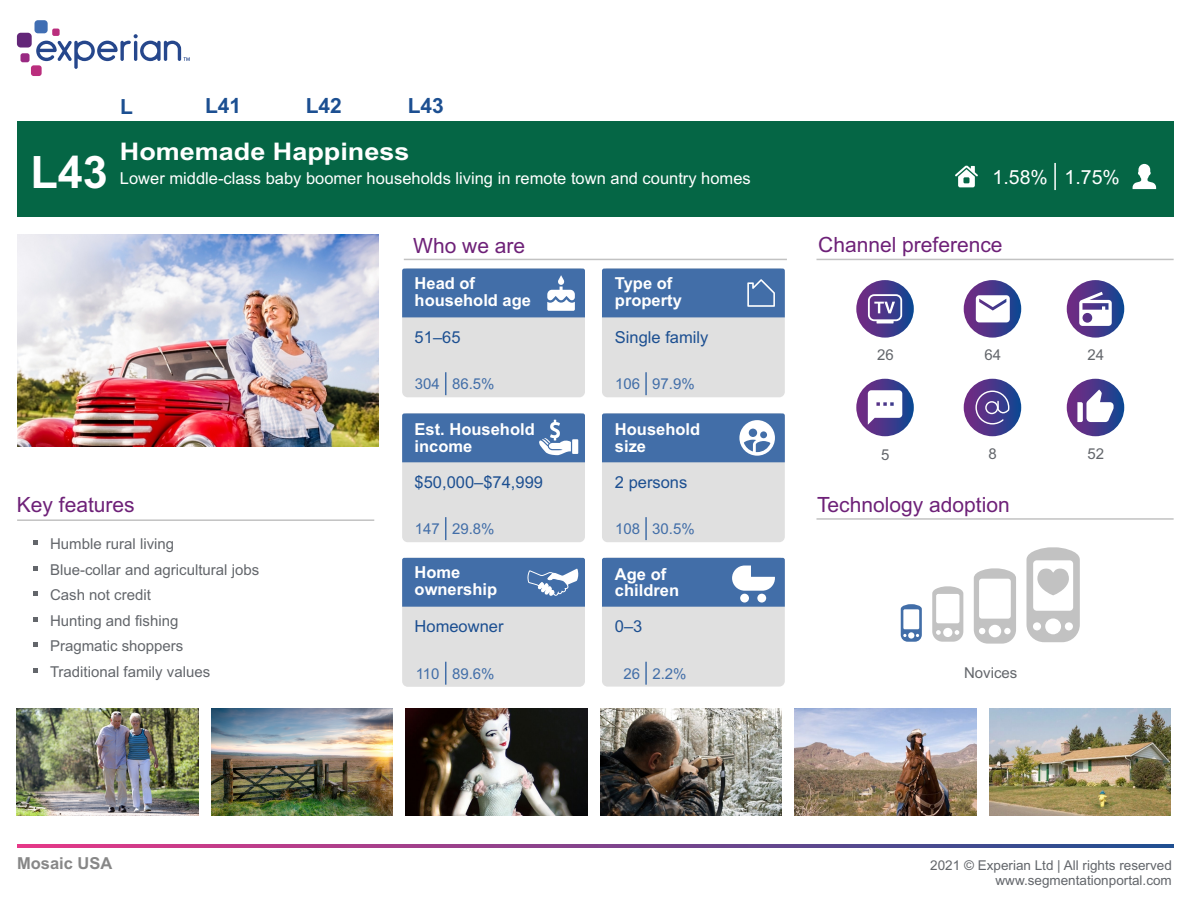
<style>
.page{position:relative;width:1188px;height:918px;background:#fff}
.page>*{position:absolute;margin:0;border:0;box-sizing:border-box;transform-origin:0 0}
.t1{font:700 45px "Arial";color:#fff}
.t2{font:700 24.3px "Arial";color:#fff;scale:1.11 1}
.t3{font:21px "Arial";color:#6e2178}
.t4{font:700 21px "Arial";color:#1c4f91}
.t5{font:19.5px "Arial";color:#fff}
.t6{font:700 16.5px/16.6px "Arial";color:#fff}
.t7{font:16.5px "Arial";color:#fff}
.t8{font:16.5px "Arial";color:#1c4f91}
.t9{font:700 16.5px "Arial";color:#878787}
.t10{font:15px "Arial";color:#63666b}
.t11{font:15px "Arial";color:#426ea8}
.t12{font:13.5px/15.1px "Arial";color:#63666b;text-align:right}
</style>
<div class="page">
<div style="left:602px;top:558px;width:183px;height:129px;background:#e0e0e0;border-radius:6px"></div>
<div style="left:402px;top:558px;width:183px;height:129px;background:#e0e0e0;border-radius:6px"></div>
<div style="left:602px;top:413px;width:183px;height:129px;background:#e0e0e0;border-radius:6px"></div>
<div style="left:402px;top:413px;width:183px;height:129px;background:#e0e0e0;border-radius:6px"></div>
<div style="left:602px;top:268px;width:183px;height:129px;background:#e0e0e0;border-radius:6px"></div>
<div style="left:402px;top:268px;width:183px;height:129px;background:#e0e0e0;border-radius:6px"></div>
<div style="left:602px;top:558px;width:183px;height:49px;background:#426ea8"></div>
<hr style="left:645px;top:662px;width:2px;height:23px;background:#426ea8">
<svg style="left:445px;top:662px;width:1px;height:23px"></svg>
<hr style="left:645px;top:517px;width:2px;height:23px;background:#426ea8">
<svg style="left:445px;top:517px;width:1px;height:23px"></svg>
<hr style="left:645px;top:372px;width:2px;height:23px;background:#426ea8">
<svg style="left:445px;top:372px;width:1px;height:23px"></svg>
<img style="left:1067px;top:379px;width:57px;height:57px;border-radius:50%">
<img style="left:964px;top:379px;width:57px;height:57px;border-radius:50%">
<img style="left:856px;top:379px;width:58px;height:57px;border-radius:50%">
<img style="left:1067px;top:280px;width:57px;height:58px;border-radius:50%">
<svg style="left:975px;top:390px;width:34px;height:35px"></svg>
<img style="left:856px;top:280px;width:58px;height:58px;border-radius:50%">
<img style="left:964px;top:280px;width:57px;height:58px;border-radius:50%">
<svg style="left:976px;top:295px;width:34px;height:27px"></svg>
<div style="left:602px;top:269px;width:183px;height:48px;background:#426ea8"></div>
<svg style="left:402px;top:558px;width:183px;height:49px;background:#4c75ac"></svg>
<svg style="left:602px;top:413px;width:183px;height:49px;background:#527aaf"></svg>
<svg style="left:402px;top:269px;width:183px;height:48px;background:#4d76ad"></svg>
<svg style="left:33px;top:668px;width:4px;height:5px"></svg>
<svg style="left:33px;top:643px;width:4px;height:4px"></svg>
<svg style="left:33px;top:617px;width:4px;height:4px"></svg>
<svg style="left:33px;top:592px;width:4px;height:4px"></svg>
<svg style="left:33px;top:566px;width:4px;height:4px"></svg>
<svg style="left:33px;top:541px;width:4px;height:4px"></svg>
<svg style="left:402px;top:413px;width:183px;height:49px;background:#4e77ad"></svg>
<svg style="left:732px;top:566px;width:43px;height:25px"></svg>
<div style="left:740px;top:594px;width:9px;height:9px;background:#fff;border-radius:50%"></div>
<div style="left:757px;top:594px;width:9px;height:9px;background:#fff;border-radius:50%"></div>
<svg style="left:1079px;top:292px;width:33px;height:34px"></svg>
<svg style="left:868px;top:390px;width:34px;height:35px"></svg>
<svg style="left:1077px;top:390px;width:37px;height:32px"></svg>
<svg style="left:868px;top:294px;width:34px;height:30px"></svg>
<hr style="left:816px;top:518px;width:358px;height:2px;background:#c2c2c2">
<hr style="left:404px;top:259px;width:383px;height:1px;background:#c2c2c2">
<hr style="left:816px;top:259px;width:358px;height:1px;background:#c2c2c2">
<hr style="left:17px;top:519px;width:357px;height:2px;background:#c2c2c2">
<img style="left:17px;top:234px;width:361px;height:213px">
<img style="left:211px;top:709px;width:182px;height:107px">
<img style="left:406px;top:709px;width:181px;height:107px">
<img style="left:600px;top:709px;width:182px;height:107px">
<img style="left:795px;top:709px;width:181px;height:107px">
<img style="left:989px;top:709px;width:182px;height:107px">
<img style="left:17px;top:709px;width:181px;height:107px">
<svg style="left:1027px;top:547px;width:53px;height:95px"></svg>
<svg style="left:974px;top:568px;width:42px;height:76px"></svg>
<svg style="left:932px;top:586px;width:31px;height:56px"></svg>
<svg style="left:901px;top:604px;width:21px;height:38px"></svg>
<div style="left:17px;top:121px;width:1157px;height:96px;background:#056645"></div>
<svg style="left:955px;top:165px;width:23px;height:22px"></svg>
<svg style="left:1133px;top:164px;width:23px;height:25px"></svg>
<hr style="left:1054px;top:163px;width:2px;height:27px;background:#fff">
<div style="left:35px;top:20px;width:13px;height:13px;background:#406eb3;border-radius:3px"></div>
<div style="left:17px;top:33px;width:15px;height:15px;background:#632678;border-radius:4px"></div>
<div style="left:21px;top:53px;width:9px;height:9px;background:#992982;border-radius:2px"></div>
<div style="left:31px;top:65px;width:11px;height:11px;background:#ba2e7d;border-radius:3px"></div>
<div style="left:52px;top:29px;width:8px;height:7px;background:#ba2e7d;border-radius:2px"></div>
<svg style="left:36px;top:34px;width:154px;height:35px"></svg>
<svg style="left:17px;top:845px;width:1157px;height:3px;background:#82438c"></svg>
<h1 class="t1" style="left:30px;top:155px;width:79px">L43</h1>
<h3 class="t4" style="left:120px;top:98px;width:14px">L</h3>
<h3 class="t4" style="left:205px;top:98px;width:38px">L41</h3>
<h3 class="t4" style="left:306px;top:98px;width:38px">L42</h3>
<h3 class="t4" style="left:408px;top:98px;width:38px">L43</h3>
<h2 class="t2" style="left:120px;top:142px;width:262px">Homemade Happiness</h2>
<p class="t7" style="left:120px;top:172px;width:632px">Lower middle-class baby boomer households living in remote town and country homes</p>
<h3 class="t5" style="left:993px;top:170px;width:129px">1.58% 1.75%</h3>
<h3 class="t3" style="left:413px;top:237px;width:114px">Who we are</h3>
<h3 class="t3" style="left:818px;top:237px;width:186px">Channel preference</h3>
<p class="t6" style="left:415px;top:276px;width:118px">Head of household age</p>
<p class="t6" style="left:615px;top:276px;width:68px">Type of property</p>
<p class="t8" style="left:415px;top:331px;width:47px">51–65</p>
<p class="t8" style="left:615px;top:331px;width:95px">Single family</p>
<p class="t10" style="left:877px;top:349px;width:18px">26</p>
<p class="t10" style="left:984px;top:349px;width:18px">64</p>
<p class="t10" style="left:1087px;top:349px;width:18px">24</p>
<p class="t11" style="left:415px;top:378px;width:81px">304 86.5%</p>
<p class="t11" style="left:615px;top:378px;width:81px">106 97.9%</p>
<p class="t6" style="left:415px;top:423px;width:122px">Est. Household income</p>
<p class="t6" style="left:615px;top:423px;width:87px">Household size</p>
<p class="t10" style="left:881px;top:449px;width:10px">5</p>
<p class="t10" style="left:989px;top:449px;width:10px">8</p>
<p class="t10" style="left:1088px;top:449px;width:18px">52</p>
<p class="t8" style="left:415px;top:476px;width:130px">$50,000–$74,999</p>
<p class="t8" style="left:615px;top:476px;width:74px">2 persons</p>
<h3 class="t3" style="left:17px;top:497px;width:119px">Key features</h3>
<p class="t10" style="left:50px;top:538px;width:126px">Humble rural living</p>
<p class="t10" style="left:50px;top:564px;width:211px">Blue-collar and agricultural jobs</p>
<p class="t10" style="left:50px;top:589px;width:102px">Cash not credit</p>
<p class="t10" style="left:50px;top:615px;width:130px">Hunting and fishing</p>
<p class="t10" style="left:50px;top:640px;width:135px">Pragmatic shoppers</p>
<p class="t10" style="left:50px;top:666px;width:162px">Traditional family values</p>
<h3 class="t3" style="left:817px;top:497px;width:194px">Technology adoption</h3>
<p class="t11" style="left:415px;top:523px;width:81px">147 29.8%</p>
<p class="t11" style="left:615px;top:523px;width:81px">108 30.5%</p>
<p class="t6" style="left:415px;top:566px;width:84px">Home ownership</p>
<p class="t6" style="left:615px;top:567px;width:66px">Age of children</p>
<p class="t8" style="left:415px;top:620px;width:90px">Homeowner</p>
<p class="t8" style="left:615px;top:620px;width:29px">0–3</p>
<p class="t11" style="left:416px;top:668px;width:80px">110 89.6%</p>
<p class="t11" style="left:623px;top:668px;width:65px">26 2.2%</p>
<p class="t10" style="left:964px;top:667px;width:55px">Novices</p>
<p class="t9" style="left:17px;top:857px;width:97px">Mosaic USA</p>
<p class="t12" style="left:930px;top:859px;width:243px">2021 © Experian Ltd | All rights reserved www.segmentationportal.com</p>
</div>
